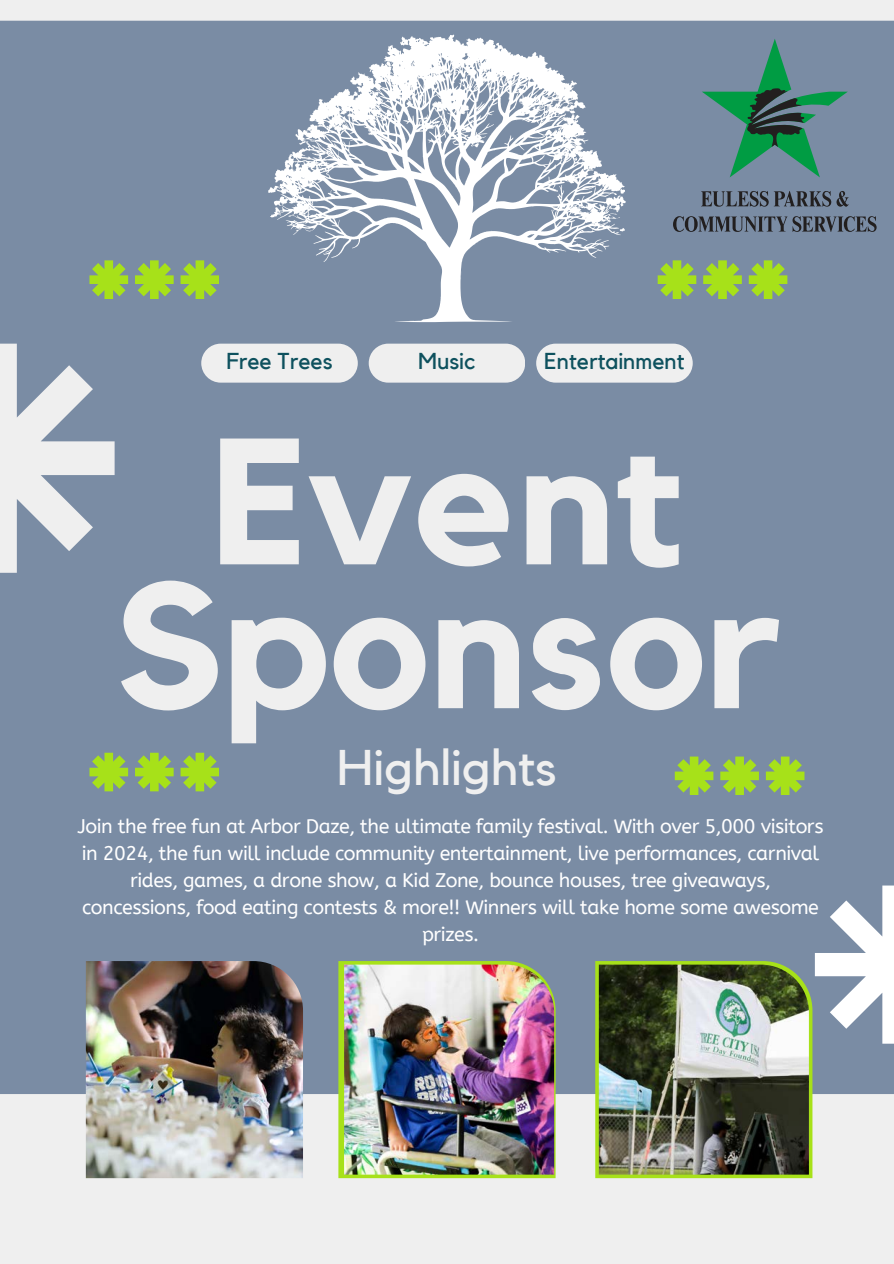
<style>
.page{position:relative;width:894px;height:1264px;background:#fff}
.page>*{position:absolute;margin:0;border:0;box-sizing:border-box;transform-origin:0 0}
.t1{font:700 177.3px/143.9px "Kollektif";color:#efefef;text-align:center}
.t2{font:49.95px "Kollektif";color:#efefef}
.t3{font:22.95px "Kollektif";color:#0e515e}
.t4{font:19.65px/27px "A Bee Zee";letter-spacing:-.025em;color:#fff;text-align:center}
</style>
<div class="page">
<div style="left:0;top:0;width:893px;height:1263px;background:#7a8ca4"></div>
<div style="left:201px;top:343px;width:156px;height:39px;background:#efefef;border-radius:19px"></div>
<div style="left:368px;top:343px;width:157px;height:39px;background:#efefef;border-radius:19px"></div>
<div style="left:536px;top:343px;width:156px;height:39px;background:#efefef;border-radius:19px"></div>
<svg style="left:0;top:343px;width:115px;height:230px"></svg>
<svg style="left:814px;top:885px;width:79px;height:158px"></svg>
<div style="left:0;top:1094px;width:893px;height:169px;background:#efefef"></div>
<img style="left:86px;top:961px;width:217px;height:217px">
<svg style="left:338px;top:961px;width:217px;height:217px;background:#a1d42a"></svg>
<img style="left:344px;top:964px;width:210px;height:210px">
<svg style="left:595px;top:961px;width:217px;height:217px;background:#9dcd2e"></svg>
<img style="left:598px;top:964px;width:210px;height:210px">
<svg style="left:657px;top:260px;width:39px;height:38px"></svg>
<svg style="left:703px;top:260px;width:38px;height:38px"></svg>
<svg style="left:748px;top:260px;width:38px;height:38px"></svg>
<svg style="left:89px;top:752px;width:39px;height:39px"></svg>
<svg style="left:135px;top:752px;width:39px;height:39px"></svg>
<svg style="left:180px;top:752px;width:39px;height:39px"></svg>
<svg style="left:674px;top:756px;width:39px;height:38px"></svg>
<svg style="left:720px;top:756px;width:38px;height:38px"></svg>
<svg style="left:765px;top:756px;width:39px;height:38px"></svg>
<svg style="left:89px;top:260px;width:39px;height:38px"></svg>
<svg style="left:135px;top:260px;width:39px;height:38px"></svg>
<svg style="left:180px;top:260px;width:39px;height:38px"></svg>
<div style="left:0;top:0;width:893px;height:21px;background:#efefef"></div>
<svg style="left:268px;top:35px;width:357px;height:287px"></svg>
<svg style="left:701px;top:191px;width:147px;height:16px"></svg>
<svg style="left:673px;top:216px;width:203px;height:16px"></svg>
<svg style="left:702px;top:39px;width:145px;height:138px"></svg>
<h3 class="t3" style="left:226px;top:350px;width:108px">Free Trees</h3>
<h3 class="t3" style="left:418px;top:350px;width:59px">Music</h3>
<h1 class="t3" style="left:544px;top:350px;width:142px">Entertainment</h1>
<p class="t1" style="left:114px;top:437px;width:667px">Event<br>Sponsor</p>
<h3 class="t2" style="left:337px;top:745px;width:221px">Highlights</h3>
<p class="t4" style="left:77px;top:813px;width:747px">Join the free fun at Arbor Daze, the ultimate family festival. With over 5,000 visitors in 2024, the fun will include community entertainment, live performances, carnival rides, games, a drone show, a Kid Zone, bounce houses, tree giveaways, concessions, food eating contests &amp; more!! Winners will take home some awesome prizes.</p>
</div>
